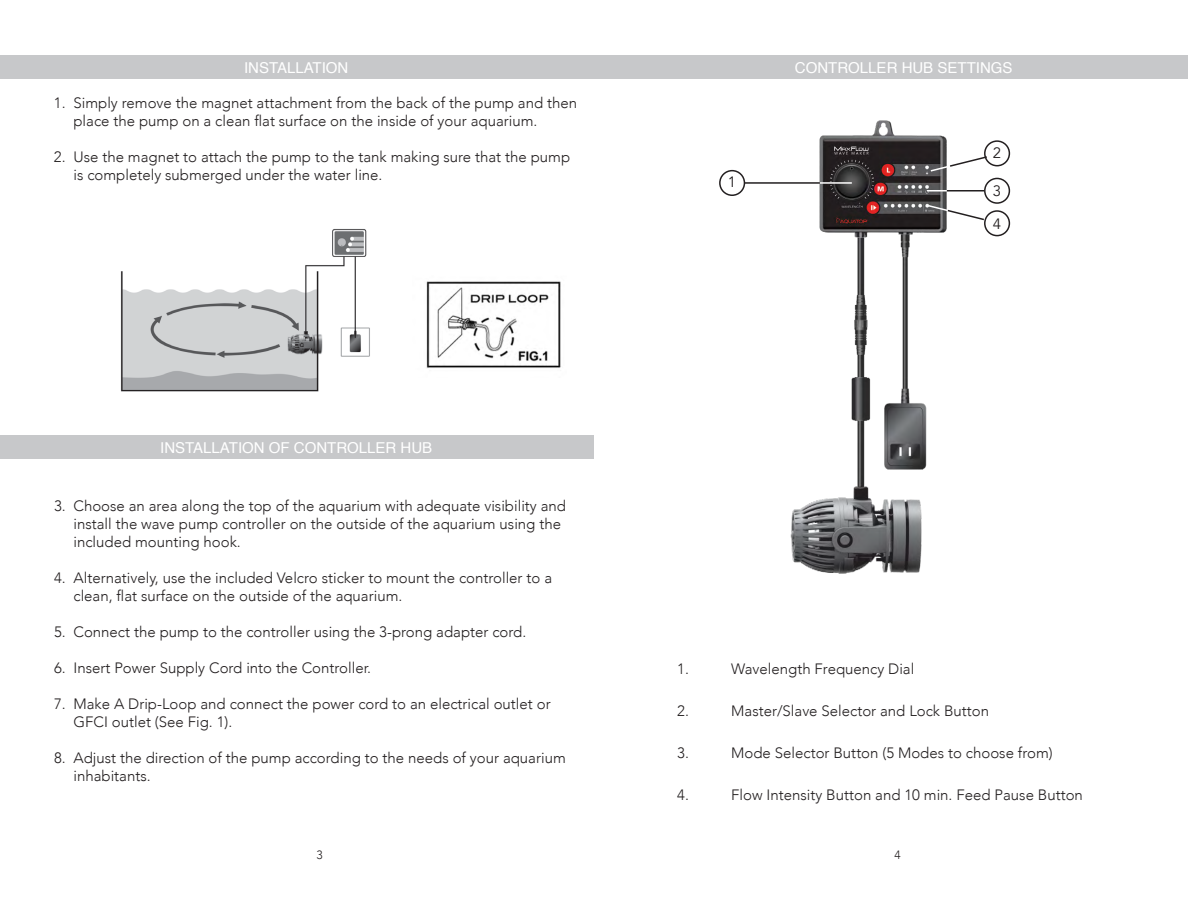
<style>
.page{position:relative;width:1188px;height:918px;background:#fff}
.page>*{position:absolute;margin:0;border:0;box-sizing:border-box;transform-origin:0 0}
.t1{font:300 15px/18px "Avenir";color:#231f20}
.t2{font:15px "Helvetica";color:#fff}
.t3{font:15px/32.5px "Avenir";color:#231f20}
.t4{font:300 12px "Avenir";color:#231f20}
</style>
<div class="page">
<div style="left:0;top:435px;width:594px;height:24px;background:#c7c8ca"></div>
<div style="left:594px;top:55px;width:594px;height:24px;background:#c7c8ca"></div>
<div style="left:0;top:55px;width:594px;height:24px;background:#c7c8ca"></div>
<img style="left:790px;top:120px;width:157px;height:454px">
<hr style="left:745px;top:182px;width:75px;height:2px;background:#231f20">
<hr style="left:947px;top:190px;width:37px;height:2px;background:#231f20">
<hr style="left:927px;top:190px;width:20px;height:2px;background:#fff">
<hr style="left:820px;top:182px;width:32px;height:2px;background:#fff">
<svg style="left:927px;top:204px;width:59px;height:17px"></svg>
<svg style="left:929px;top:155px;width:60px;height:18px"></svg>
<div style="left:719px;top:170px;width:26px;height:26px;border:2px solid #231f20;border-radius:50%"></div>
<div style="left:984px;top:140px;width:26px;height:26px;border:2px solid #231f20;border-radius:50%"></div>
<div style="left:984px;top:178px;width:26px;height:26px;border:2px solid #231f20;border-radius:50%"></div>
<div style="left:984px;top:210px;width:26px;height:26px;border:2px solid #231f20;border-radius:50%"></div>
<img style="left:120px;top:229px;width:250px;height:163px">
<img style="left:426px;top:281px;width:135px;height:87px">
<p class="t2" style="left:244px;top:56px;width:106px">INSTALLATION</p>
<p class="t2" style="left:795px;top:56px;width:219px">CONTROLLER HUB SETTINGS</p>
<p class="t1" style="left:73px;top:94px;width:505px;text-indent:-20px">1. Simply remove the magnet attachment from the back of the pump and then place the pump on a clean flat surface on the inside of your aquarium.</p>
<p class="t1" style="left:73px;top:148px;width:498px;text-indent:-20px">2. Use the magnet to attach the pump to the tank making sure that the pump is completely submerged under the water line.</p>
<p class="t2" style="left:160px;top:437px;width:274px">INSTALLATION OF CONTROLLER HUB</p>
<p class="t1" style="left:74px;top:496px;width:494px;text-indent:-20px">3. Choose an area along the top of the aquarium with adequate visibility and install the wave pump controller on the outside of the aquarium using the included mounting hook.</p>
<p class="t1" style="left:74px;top:568px;width:480px;text-indent:-20px">4. Alternatively, use the included Velcro sticker to mount the controller to a clean, flat surface on the outside of the aquarium.</p>
<p class="t1" style="left:54px;top:622px;width:474px">5. Connect the pump to the controller using the 3-prong adapter cord.</p>
<p class="t1" style="left:54px;top:658px;width:319px">6. Insert Power Supply Cord into the Controller.</p>
<p class="t1" style="left:74px;top:694px;width:479px;text-indent:-20px">7. Make A Drip-Loop and connect the power cord to an electrical outlet or<br>GFCI outlet (See Fig. 1).</p>
<p class="t1" style="left:74px;top:748px;width:494px;text-indent:-20px">8. Adjust the direction of the pump according to the needs of your aquarium inhabitants.</p>
<p class="t3" style="left:728px;top:166px;width:10px">1</p>
<p class="t3" style="left:993px;top:136px;width:10px">2</p>
<p class="t3" style="left:993px;top:175px;width:10px">3<br>4</p>
<p class="t1" style="left:677px;top:660px;width:13px">1.</p>
<p class="t1" style="left:731px;top:660px;width:185px">Wavelength Frequency Dial</p>
<p class="t1" style="left:677px;top:702px;width:13px">2.</p>
<p class="t1" style="left:731px;top:702px;width:259px">Master/Slave Selector and Lock Button</p>
<p class="t1" style="left:677px;top:744px;width:13px">3.</p>
<p class="t1" style="left:731px;top:744px;width:323px">Mode Selector Button (5 Modes to choose from)</p>
<p class="t1" style="left:677px;top:786px;width:13px">4.</p>
<p class="t1" style="left:731px;top:786px;width:353px">Flow Intensity Button and 10 min. Feed Pause Button</p>
<p class="t4" style="left:316px;top:848px;width:8px">3</p>
<p class="t4" style="left:895px;top:848px;width:8px">4</p>
</div>
